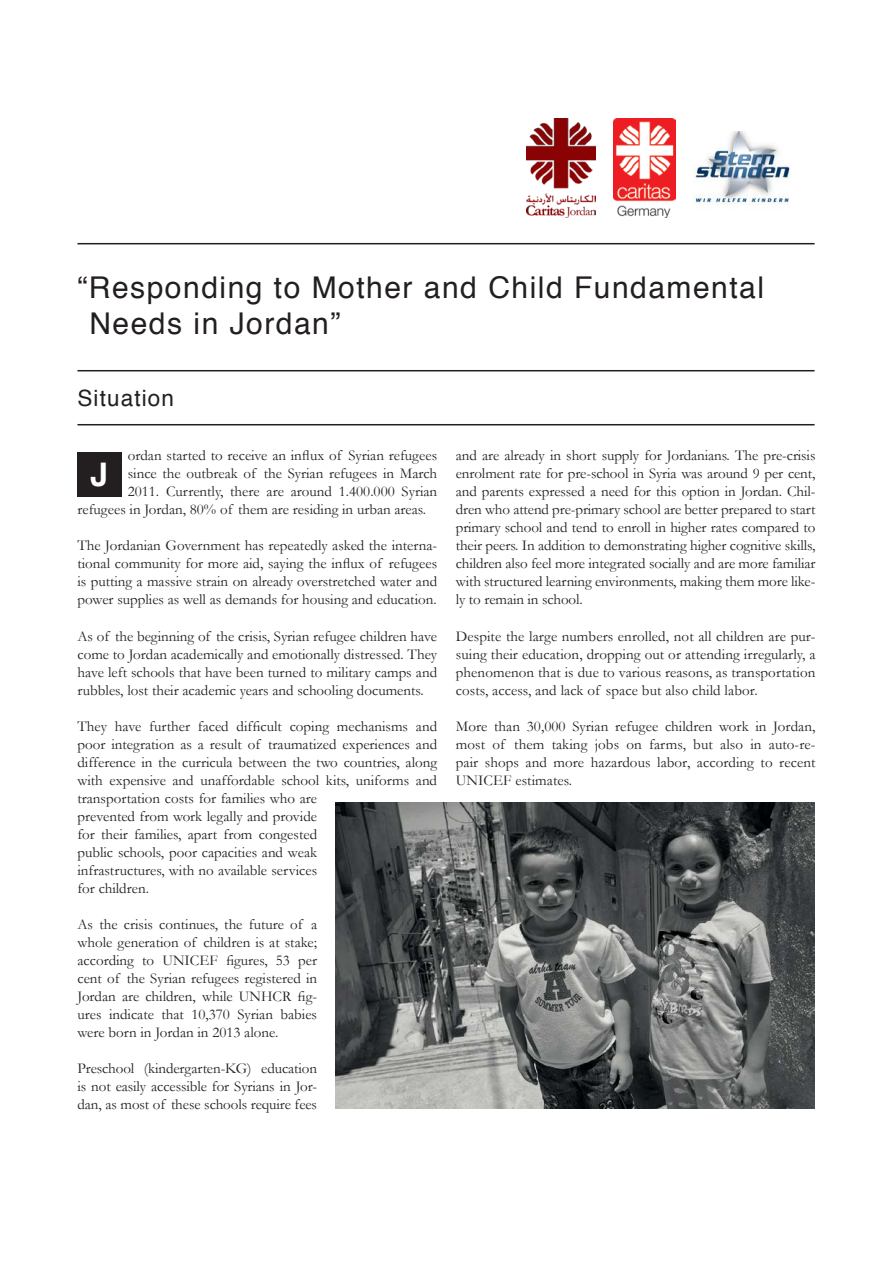
<style>
.page{position:relative;width:893px;height:1263px;background:#fff}
.page>*{position:absolute;margin:0;border:0;box-sizing:border-box;transform-origin:0 0}
.Capdrop{font:700 32.55px "Helvetica";color:#fff}
.t1{font:30px/36px "Helvetica";letter-spacing:.05em;color:#231f20}
.Subtitle{font:22.5px "Helvetica";letter-spacing:.05em;color:#231f20}
.Body_text{font:15px/18px "Garamond";color:#231f20;text-align:justify}
.Capdrop-2{font:15px "Garamond";color:#231f20}
</style>
<div class="page">
<hr style="left:77px;top:370px;width:738px;height:1px;background:#231f20">
<hr style="left:77px;top:424px;width:738px;height:1px;background:#231f20">
<hr style="left:77px;top:243px;width:738px;height:1px;background:#231f20">
<img style="left:526px;top:118px;width:70px;height:99px">
<img style="left:614px;top:118px;width:62px;height:99px">
<img style="left:694px;top:132px;width:96px;height:78px">
<div style="left:77px;top:452px;width:45px;height:44px;background:#231f20"></div>
<img style="left:335px;top:802px;width:480px;height:306px">
<p class="t1" style="left:89px;top:271px;width:676px;text-indent:-12px">“Responding to Mother and Child Fundamental<br>Needs in Jordan”</p>
<p class="Subtitle" style="left:77px;top:381px;width:98px">Situation</p>
<p class="Capdrop-2" style="left:128px;top:447px;width:311px">ordan started to receive an influx of Syrian refugees</p>
<p class="Capdrop-2" style="left:128px;top:465px;width:311px">since the outbreak of the Syrian refugees in March</p>
<p class="Capdrop-2" style="left:128px;top:483px;width:311px">2011. Currently, there are around 1.400.000 Syrian</p>
<p class="Capdrop-2" style="left:77px;top:501px;width:350px">refugees in Jordan, 80% of them are residing in urban areas.</p>
<p class="Body_text" style="left:77px;top:537px;width:361px">The Jordanian Government has repeatedly asked the interna&shy;tional community for more aid, saying the influx of refugees is putting a massive strain on already overstretched water and power supplies as well as demands for housing and education.</p>
<p class="Body_text" style="left:77px;top:627px;width:361px">As of the beginning of the crisis, Syrian refugee children have come to Jordan academically and emotionally distressed. They have left schools that have been turned to military camps and rubbles, lost their academic years and schooling documents.</p>
<p class="Body_text" style="left:77px;top:717px;width:361px;text-align:left">They have further faced difficult coping mechanisms and poor integration as a result of traumatized experiences and difference in the curricula between the two countries, along with expensive and unaffordable school kits, uniforms and transportation costs for families who are<br>prevented from work legally and provide<br>for their families, apart from congested<br>public schools, poor capacities and weak<br>infrastructures, with no available services<br>for children.</p>
<p class="Body_text" style="left:77px;top:915px;width:241px">As the crisis continues, the future of a whole generation of children is at stake; according to UNICEF figures, 53 per cent of the Syrian refugees registered in Jordan are children, while UNHCR fig&shy;ures indicate that 10,370 Syrian babies were born in Jordan in 2013 alone.</p>
<p class="Body_text" style="left:77px;top:1059px;width:241px">Preschool (kindergarten-KG) education is not easily accessible for Syrians in Jor&shy;dan, as most of these schools require fees</p>
<p class="Capdrop" style="left:90px;top:448px;width:20px">J</p>
<p class="Body_text" style="left:456px;top:447px;width:361px">and are already in short supply for Jordanians. The pre-crisis enrolment rate for pre-school in Syria was around 9 per cent, and parents expressed a need for this option in Jordan. Chil&shy;dren who attend pre-primary school are better prepared to start primary school and tend to enroll in higher rates compared to their peers. In addition to demonstrating higher cognitive skills, children also feel more integrated socially and are more familiar with structured learning environments, making them more like&shy;ly to remain in school.</p>
<p class="Body_text" style="left:456px;top:627px;width:361px">Despite the large numbers enrolled, not all children are pur&shy;suing their education, dropping out or attending irregularly, a phenomenon that is due to various reasons, as transportation costs, access, and lack of space but also child labor.</p>
<p class="Body_text" style="left:456px;top:717px;width:361px">More than 30,000 Syrian refugee children work in Jordan, most of them taking jobs on farms, but also in auto-re&shy;pair shops and more hazardous labor, according to recent UNICEF estimates.</p>
</div>
